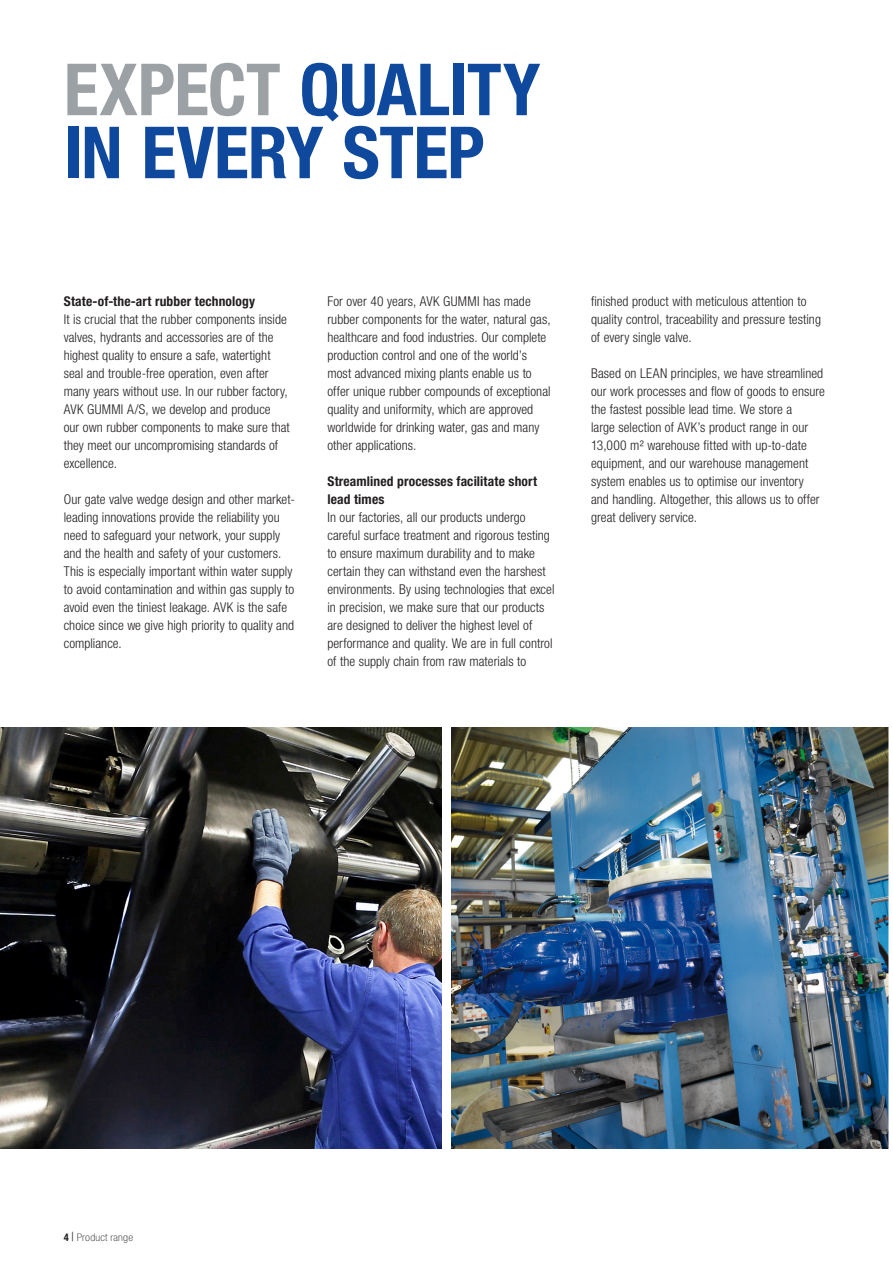
<style>
.page{position:relative;width:893px;height:1263px;background:#fff}
.page>*{position:absolute;margin:0;border:0;box-sizing:border-box;transform-origin:0 0}
.HEADLINE_blue{font:700 condensed 72px "Helvetica Neue LT Pro";letter-spacing:-.01em;color:#0f499d}
.BODY{font:300 condensed 13.5px/18px "Helvetica Neue LT Pro";letter-spacing:.005em;color:#231f20}
.SUB_HEADLINES{font:700 condensed 13.5px/18px "Helvetica Neue LT Pro";letter-spacing:.01em;color:#231f20}
.t1{font:100 condensed 10.5px "Helvetica Neue LT Pro";letter-spacing:.02em;color:#231f20;scale:1.1 1}
.s1{color:#9ba1a4}
.s2{font-weight:700}
.s3{font-family:"Times New Roman";font-weight:700;font-stretch:normal}
</style>
<div class="page">
<img style="left:0;top:727px;width:888px;height:421px">
<div style="left:442px;top:721px;width:9px;height:440px;background:#fff"></div>
<p class="HEADLINE_blue" style="left:64px;top:46px;width:478px"><span class="s1">EXPECT</span> QUALITY</p>
<p class="HEADLINE_blue" style="left:64px;top:109px;width:422px">IN EVERY STEP</p>
<p class="SUB_HEADLINES" style="left:64px;top:292px;width:193px">State-of-the-art rubber technology</p>
<p class="BODY" style="left:64px;top:310px;width:227px">It is crucial that the rubber components inside valves, hydrants and accessories are of the highest quality to ensure a safe, watertight seal and trouble-free operation, even after many years without use. In our rubber factory, AVK GUMMI A/S, we develop and produce<br>our own rubber components to make sure that they meet our uncompromising standards of excellence.</p>
<p class="BODY" style="left:64px;top:490px;width:233px">Our gate valve wedge design and other market&shy;leading innovations provide the reliability you need to safeguard your network, your supply and the health and safety of your customers.<br>This is especially important within water supply to avoid contamination and within gas supply to avoid even the tiniest leakage. AVK is the safe choice since we give high priority to quality and compliance.</p>
<p class="BODY" style="left:327px;top:292px;width:225px">For over 40 years, AVK GUMMI has made rubber components for the water, natural gas, healthcare and food industries. Our complete production control and one of the world’s most advanced mixing plants enable us to offer unique rubber compounds of exceptional quality and uniformity, which are approved worldwide for drinking water, gas and many other applications.</p>
<p class="SUB_HEADLINES" style="left:327px;top:472px;width:211px">Streamlined processes facilitate short lead times</p>
<p class="BODY" style="left:327px;top:508px;width:229px">In our factories, all our products undergo careful surface treatment and rigorous testing to ensure maximum durability and to make certain they can withstand even the harshest environments. By using technologies that excel in precision, we make sure that our products are designed to deliver the highest level of performance and quality. We are in full control of the supply chain from raw materials to</p>
<p class="BODY" style="left:591px;top:292px;width:231px">finished product with meticulous attention to quality control, traceability and pressure testing of every single valve.</p>
<p class="BODY" style="left:591px;top:364px;width:235px">Based on LEAN principles, we have streamlined our work processes and flow of goods to ensure the fastest possible lead time. We store a<br>large selection of AVK’s product range in our 13,000 m² warehouse fitted with up-to-date equipment, and our warehouse management system enables us to optimise our inventory and handling. Altogether, this allows us to offer great delivery service.</p>
<p class="t1" style="left:64px;top:1231px;width:64px"><span class="s2">4</span> <span class="s3">|</span> Product range</p>
</div>
